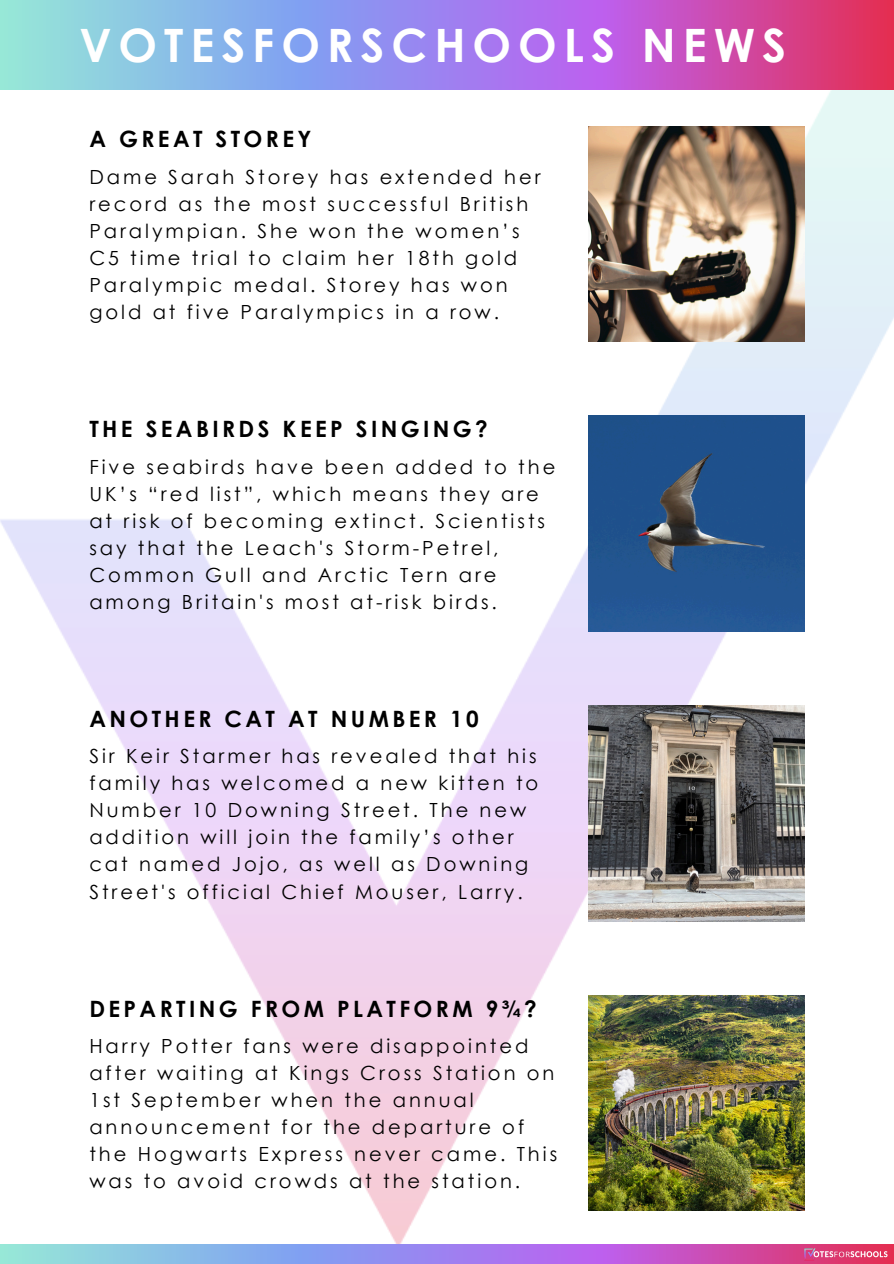
<style>
.page{position:relative;width:894px;height:1264px;background:#fff}
.page>*{position:absolute;margin:0;border:0;box-sizing:border-box;transform-origin:0 0}
.t1{font:700 46.05px "Century Gothic";letter-spacing:.15em;color:#fff}
.t2{font:700 22.5px "Century Gothic";letter-spacing:.15em;color:#000}
.t3{font:19.5px/27px "Century Gothic";letter-spacing:.15em;color:#000}
</style>
<div class="page">
<img style="left:0;top:89px;width:893px;height:1155px">
<svg style="left:0;top:1244px;width:893px;height:19px;background:#a489d8"></svg>
<img style="left:804px;top:1247px;width:83px;height:13px">
<img style="left:588px;top:126px;width:216px;height:215px">
<svg style="left:0;top:0;width:893px;height:89px;background:#a786d3"></svg>
<img style="left:588px;top:416px;width:216px;height:215px">
<img style="left:588px;top:705px;width:216px;height:216px">
<img style="left:588px;top:995px;width:216px;height:215px">
<p class="t1" style="left:79px;top:16px;width:708px">VOTESFORSCHOOLS NEWS</p>
<h2 class="t2" style="left:89px;top:125px;width:223px">A GREAT STOREY</h2>
<p class="t3" style="left:89px;top:163px;width:452px">Dame Sarah Storey has extended her record as the most successful British Paralympian. She won the women’s C5 time trial to claim her 18th gold Paralympic medal. Storey has won gold at five Paralympics in a row.</p>
<h2 class="t2" style="left:89px;top:414px;width:400px">THE SEABIRDS KEEP SINGING?</h2>
<p class="t3" style="left:89px;top:452px;width:467px">Five seabirds have been added to the UK’s “red list”, which means they are at risk of becoming extinct. Scientists say that the Leach's Storm-Petrel, Common Gull and Arctic Tern are among Britain's most at-risk birds.</p>
<h2 class="t2" style="left:89px;top:704px;width:391px">ANOTHER CAT AT NUMBER 10</h2>
<p class="t3" style="left:89px;top:742px;width:450px">Sir Keir Starmer has revealed that his family has welcomed a new kitten to Number 10 Downing Street. The new addition will join the family’s other cat named Jojo, as well as Downing Street's official Chief Mouser, Larry.</p>
<h2 class="t2" style="left:89px;top:994px;width:448px">DEPARTING FROM PLATFORM 9¾?</h2>
<p class="t3" style="left:89px;top:1032px;width:469px">Harry Potter fans were disappointed after waiting at Kings Cross Station on 1st September when the annual announcement for the departure of the Hogwarts Express never came. This was to avoid crowds at the station.</p>
</div>
